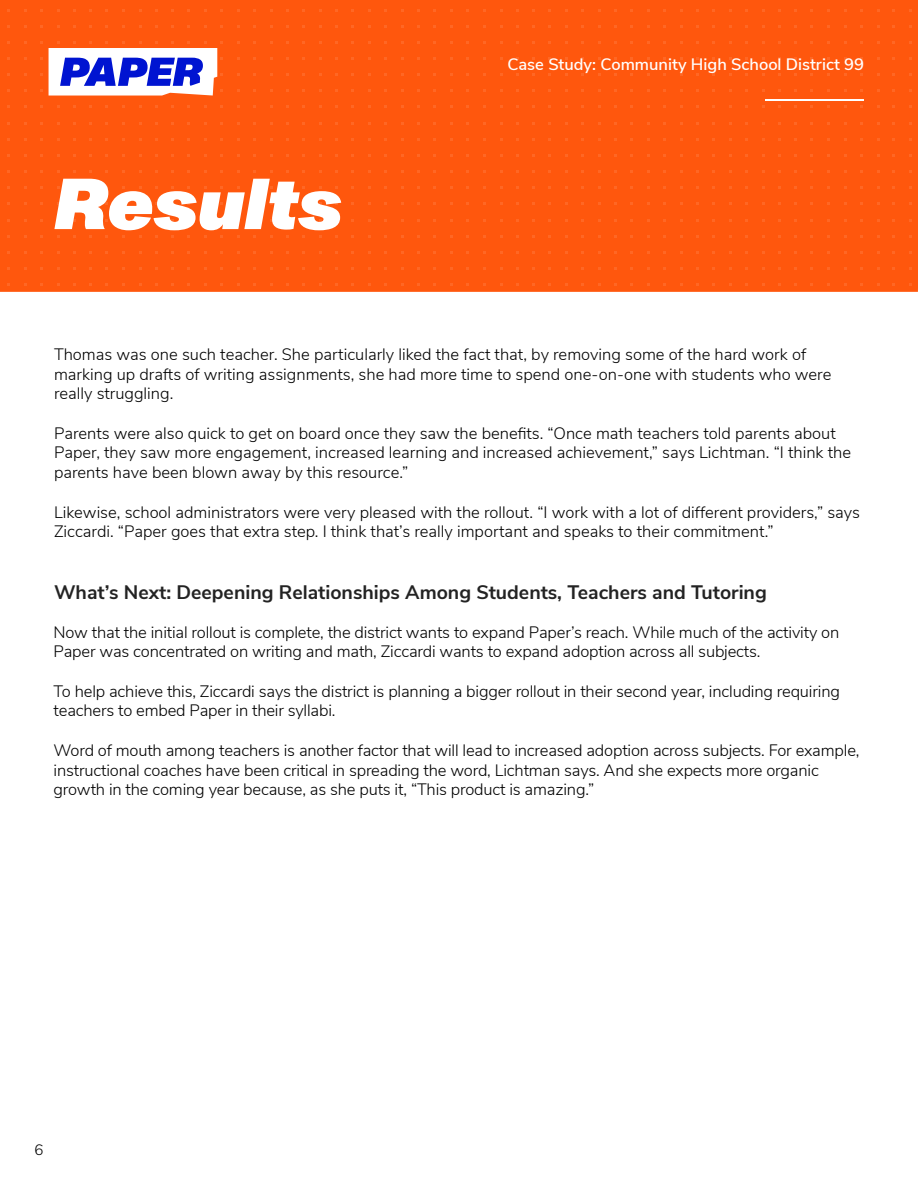
<style>
.page{position:relative;width:918px;height:1188px;background:#fff}
.page>*{position:absolute;margin:0;border:0;box-sizing:border-box;transform-origin:0 0}
.t1{font:italic 900 72px "Monument Grotesk";color:#fff}
.t2{font:700 19.5px "Nunito Sans";color:#232323}
.Body_Text{font:300 16.5px/19.5px "Nunito Sans";letter-spacing:-.01em;color:#000}
.t3{font:600 16.5px "Nunito Sans";color:#fff}
.t4{font:300 15px "Nunito Sans";color:#000}
</style>
<div class="page">
<div style="left:0;top:0;width:918px;height:292px;background:#ff570d"></div>
<hr style="left:765px;top:100px;width:99px;height:1px;background:#fff">
<svg style="left:49px;top:41px;width:168px;height:55px"></svg>
<svg style="left:147px;top:57px;width:60px;height:35px"></svg>
<p class="t1" style="left:54px;top:148px;width:290px">Results</p>
<p class="t3" style="left:507px;top:52px;width:358px">Case Study: Community High School District 99</p>
<p class="Body_Text" style="left:54px;top:344px;width:779px">Thomas was one such teacher. She particularly liked the fact that, by removing some of the hard work of marking up drafts of writing assignments, she had more time to spend one-on-one with students who were really struggling.</p>
<p class="Body_Text" style="left:54px;top:422px;width:799px">Parents were also quick to get on board once they saw the benefits. “Once math teachers told parents about<br>Paper, they saw more engagement, increased learning and increased achievement,” says Lichtman. “I think the parents have been blown away by this resource.”</p>
<p class="Body_Text" style="left:54px;top:501px;width:808px">Likewise, school administrators were very pleased with the rollout. “I work with a lot of different providers,” says<br>Ziccardi. “Paper goes that extra step. I think that’s really important and speaks to their commitment.”</p>
<p class="t2" style="left:54px;top:578px;width:714px">What’s Next: Deepening Relationships Among Students, Teachers and Tutoring</p>
<p class="Body_Text" style="left:54px;top:621px;width:787px">Now that the initial rollout is complete, the district wants to expand Paper’s reach. While much of the activity on<br>Paper was concentrated on writing and math, Ziccardi wants to expand adoption across all subjects.</p>
<p class="Body_Text" style="left:54px;top:680px;width:788px">To help achieve this, Ziccardi says the district is planning a bigger rollout in their second year, including requiring teachers to embed Paper in their syllabi.</p>
<p class="Body_Text" style="left:54px;top:740px;width:807px">Word of mouth among teachers is another factor that will lead to increased adoption across subjects. For example, instructional coaches have been critical in spreading the word, Lichtman says. And she expects more organic growth in the coming year because, as she puts it, “This product is amazing.”</p>
<p class="t4" style="left:34px;top:1139px;width:10px">6</p>
</div>
